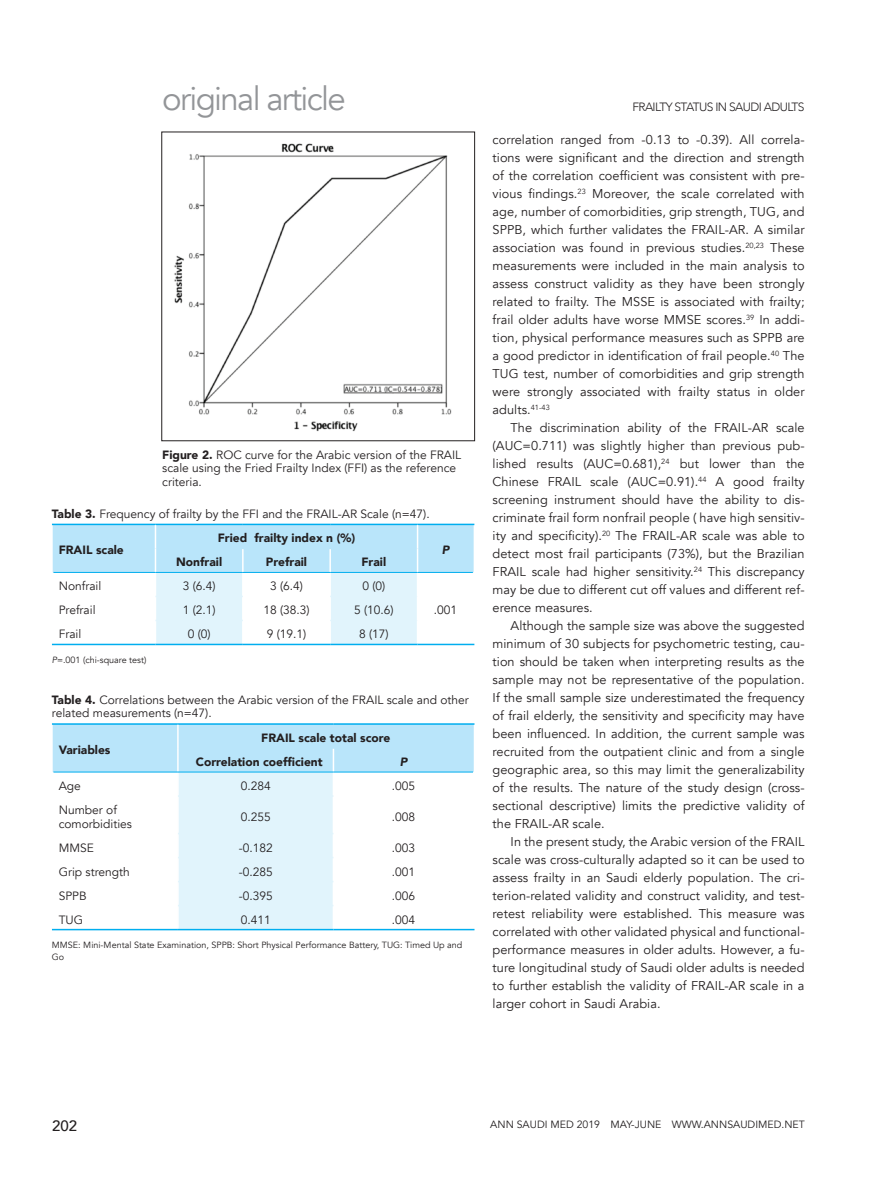
<style>
.page{position:relative;width:893px;height:1191px;background:#fff}
.page>*{position:absolute;margin:0;border:0;box-sizing:border-box;transform-origin:0 0}
.t1{font:33px "Avenir";letter-spacing:-.05em;color:#939598}
.t2{font:500 15px "Avenir";color:#231f20}
.body{font:12.75px/18px "Avenir";letter-spacing:.005em;color:#231f20;text-align:justify}
.table_body_left{font:12px/13.5px "Avenir";color:#231f20}
.table_body_center{font:12px "Avenir";color:#231f20}
.table_body_center-2{font:900 12px "Avenir";color:#231f20}
.t3{font:300 12px "Avenir";letter-spacing:-.05em;color:#231f20}
.table_body_left-2{font:900 12px "Avenir";color:#231f20}
.table_body_center-3{font:italic 900 12px "Avenir";color:#231f20}
.t4{font:10.5px "Avenir";color:#231f20}
.table_footnotes_spac{font:9px/12px "Avenir";color:#231f20}
.s1{font-weight:900}
.s2{font-style:italic}
</style>
<div class="page">
<hr style="left:52px;top:643px;width:103px;height:2px;background:#00aeef">
<hr style="left:155px;top:643px;width:88px;height:2px;background:#00aeef">
<hr style="left:243px;top:643px;width:87px;height:2px;background:#00aeef">
<hr style="left:330px;top:643px;width:88px;height:2px;background:#00aeef">
<hr style="left:418px;top:643px;width:56px;height:2px;background:#00aeef">
<hr style="left:52px;top:523px;width:103px;height:2px;background:#00aeef">
<hr style="left:155px;top:523px;width:88px;height:2px;background:#00aeef">
<hr style="left:243px;top:523px;width:87px;height:2px;background:#00aeef">
<hr style="left:330px;top:523px;width:88px;height:2px;background:#00aeef">
<hr style="left:418px;top:523px;width:56px;height:2px;background:#00aeef">
<svg style="left:53px;top:524px;width:421px;height:120px"></svg>
<hr style="left:53px;top:572px;width:102px;height:1px;background:#00aeef">
<hr style="left:155px;top:572px;width:88px;height:1px;background:#00aeef">
<hr style="left:243px;top:572px;width:87px;height:1px;background:#00aeef">
<hr style="left:330px;top:572px;width:88px;height:1px;background:#00aeef">
<hr style="left:418px;top:572px;width:55px;height:1px;background:#00aeef">
<hr style="left:52px;top:929px;width:126px;height:1px;background:#00aeef">
<hr style="left:178px;top:929px;width:155px;height:1px;background:#00aeef">
<hr style="left:333px;top:929px;width:141px;height:1px;background:#00aeef">
<hr style="left:52px;top:723px;width:126px;height:2px;background:#00aeef">
<hr style="left:178px;top:723px;width:155px;height:2px;background:#00aeef">
<hr style="left:333px;top:723px;width:141px;height:2px;background:#00aeef">
<svg style="left:53px;top:724px;width:421px;height:205px"></svg>
<hr style="left:53px;top:771px;width:125px;height:1px;background:#00aeef">
<hr style="left:178px;top:771px;width:155px;height:1px;background:#00aeef">
<hr style="left:333px;top:771px;width:140px;height:1px;background:#00aeef">
<img style="left:174px;top:143px;width:278px;height:289px">
<h1 class="t1" style="left:162px;top:78px;width:185px">original article</h1>
<p class="table_body_left" style="left:162px;top:448px;width:300px"><span class="s1">Figure 2.</span> ROC curve for the Arabic version of the FRAIL scale using the Fried Frailty Index (FFI) as the reference criteria.</p>
<p class="table_body_left" style="left:52px;top:507px;width:379px"><span class="s1">Table 3.</span> Frequency of frailty by the FFI and the FRAIL-AR Scale (n=47).</p>
<p class="table_body_left-2" style="left:59px;top:540px;width:67px">FRAIL scale</p>
<p class="table_body_center-2" style="left:218px;top:528px;width:139px">Fried frailty index n (%)</p>
<p class="table_body_center-2" style="left:176px;top:552px;width:47px">Nonfrail</p>
<p class="table_body_center-2" style="left:266px;top:552px;width:43px">Prefrail</p>
<p class="table_body_center-2" style="left:362px;top:552px;width:26px">Frail</p>
<p class="table_body_center-3" style="left:442px;top:540px;width:9px">P</p>
<p class="table_body_left" style="left:59px;top:580px;width:44px">Nonfrail</p>
<p class="table_body_center" style="left:183px;top:579px;width:34px">3 (6.4)</p>
<p class="table_body_center" style="left:270px;top:579px;width:34px">3 (6.4)</p>
<p class="table_body_center" style="left:362px;top:579px;width:24px">0 (0)</p>
<p class="table_body_left" style="left:59px;top:604px;width:38px">Prefrail</p>
<p class="table_body_center" style="left:183px;top:603px;width:34px">1 (2.1)</p>
<p class="table_body_center" style="left:263px;top:603px;width:48px">18 (38.3)</p>
<p class="table_body_center" style="left:354px;top:603px;width:41px">5 (10.6)</p>
<p class="table_body_center" style="left:434px;top:603px;width:25px">.001</p>
<p class="table_body_left" style="left:59px;top:628px;width:24px">Frail</p>
<p class="table_body_center" style="left:188px;top:627px;width:24px">0 (0)</p>
<p class="table_body_center" style="left:267px;top:627px;width:41px">9 (19.1)</p>
<p class="table_body_center" style="left:359px;top:627px;width:31px">8 (17)</p>
<p class="table_footnotes_spac" style="left:52px;top:654px;width:96px"><span class="s2">P</span>=.001 (chi-square test)</p>
<p class="table_body_left" style="left:52px;top:693px;width:418px"><span class="s1">Table 4.</span> Correlations between the Arabic version of the FRAIL scale and other related measurements (n=47).</p>
<p class="table_body_left-2" style="left:59px;top:739px;width:53px">Variables</p>
<p class="table_body_center-2" style="left:261px;top:727px;width:131px">FRAIL scale total score</p>
<p class="table_body_center-2" style="left:196px;top:751px;width:128px">Correlation coefficient</p>
<p class="table_body_center-3" style="left:400px;top:752px;width:9px">P</p>
<p class="table_body_left" style="left:59px;top:779px;width:24px">Age</p>
<p class="table_body_center" style="left:241px;top:778px;width:32px">0.284</p>
<p class="table_body_center" style="left:392px;top:778px;width:25px">.005</p>
<p class="table_body_left" style="left:59px;top:803px;width:75px">Number of comorbidities</p>
<p class="table_body_center" style="left:241px;top:809px;width:32px">0.255</p>
<p class="table_body_center" style="left:392px;top:809px;width:25px">.008</p>
<p class="table_body_left" style="left:59px;top:841px;width:37px">MMSE</p>
<p class="table_body_center" style="left:239px;top:840px;width:36px">-0.182</p>
<p class="table_body_center" style="left:392px;top:840px;width:25px">.003</p>
<p class="table_body_left" style="left:59px;top:865px;width:73px">Grip strength</p>
<p class="table_body_center" style="left:239px;top:864px;width:36px">-0.285</p>
<p class="table_body_center" style="left:392px;top:864px;width:25px">.001</p>
<p class="table_body_left" style="left:59px;top:889px;width:30px">SPPB</p>
<p class="table_body_center" style="left:239px;top:888px;width:36px">-0.395</p>
<p class="table_body_center" style="left:392px;top:888px;width:25px">.006</p>
<p class="table_body_left" style="left:59px;top:913px;width:26px">TUG</p>
<p class="table_body_center" style="left:241px;top:912px;width:32px">0.411</p>
<p class="table_body_center" style="left:392px;top:912px;width:25px">.004</p>
<p class="table_footnotes_spac" style="left:52px;top:939px;width:412px">MMSE: Mini-Mental State Examination, SPPB: Short Physical Performance Battery, TUG: Timed Up and<br>Go</p>
<p class="t3" style="left:632px;top:100px;width:174px">FRAILTY STATUS IN SAUDI ADULTS</p>
<p class="body" style="left:493px;top:131px;width:314px">correlation ranged from -0.13 to -0.39). All correla&shy;tions were significant and the direction and strength of the correlation coefficient was consistent with pre&shy;vious findings.<sup>23</sup> Moreover, the scale correlated with age, number of comorbidities, grip strength, TUG, and SPPB, which further validates the FRAIL-AR. A similar association was found in previous studies.<sup>20,23</sup> These measurements were included in the main analysis to assess construct validity as they have been strongly related to frailty. The MSSE is associated with frailty; frail older adults have worse MMSE scores.<sup>39</sup> In addi&shy;tion, physical performance measures such as SPPB are a good predictor in identification of frail people.<sup>40</sup> The TUG test, number of comorbidities and grip strength were strongly associated with frailty status in older adults.<sup>41-43</sup></p>
<p class="body" style="left:493px;top:419px;width:313px;text-indent:18px">The discrimination ability of the FRAIL-AR scale (AUC=0.711) was slightly higher than previous pub&shy;lished results (AUC=0.681),<sup>24</sup> but lower than the Chinese FRAIL scale (AUC=0.91).<sup>44</sup> A good frailty screening instrument should have the ability to dis&shy;criminate frail form nonfrail people ( have high sensitiv&shy;ity and specificity).<sup>20</sup> The FRAIL-AR scale was able to detect most frail participants (73%), but the Brazilian FRAIL scale had higher sensitivity.<sup>24</sup> This discrepancy may be due to different cut off values and different ref&shy;erence measures.</p>
<p class="body" style="left:493px;top:617px;width:314px;text-indent:18px">Although the sample size was above the suggested minimum of 30 subjects for psychometric testing, cau&shy;tion should be taken when interpreting results as the sample may not be representative of the population.<br>If the small sample size underestimated the frequency of frail elderly, the sensitivity and specificity may have been influenced. In addition, the current sample was recruited from the outpatient clinic and from a single geographic area, so this may limit the generalizability of the results. The nature of the study design (cross&shy;sectional descriptive) limits the predictive validity of the FRAIL-AR scale.</p>
<p class="body" style="left:493px;top:833px;width:314px;text-indent:18px">In the present study, the Arabic version of the FRAIL scale was cross-culturally adapted so it can be used to assess frailty in an Saudi elderly population. The cri&shy;terion-related validity and construct validity, and test&shy;retest reliability were established. This measure was correlated with other validated physical and functional&shy;performance measures in older adults. However, a fu&shy;ture longitudinal study of Saudi older adults is needed to further establish the validity of FRAIL-AR scale in a larger cohort in Saudi Arabia.</p>
<p class="t2" style="left:52px;top:1112px;width:27px">202</p>
<p class="t4" style="left:490px;top:1118px;width:316px">ANN SAUDI MED 2019 MAY-JUNE WWW.ANNSAUDIMED.NET</p>
</div>
